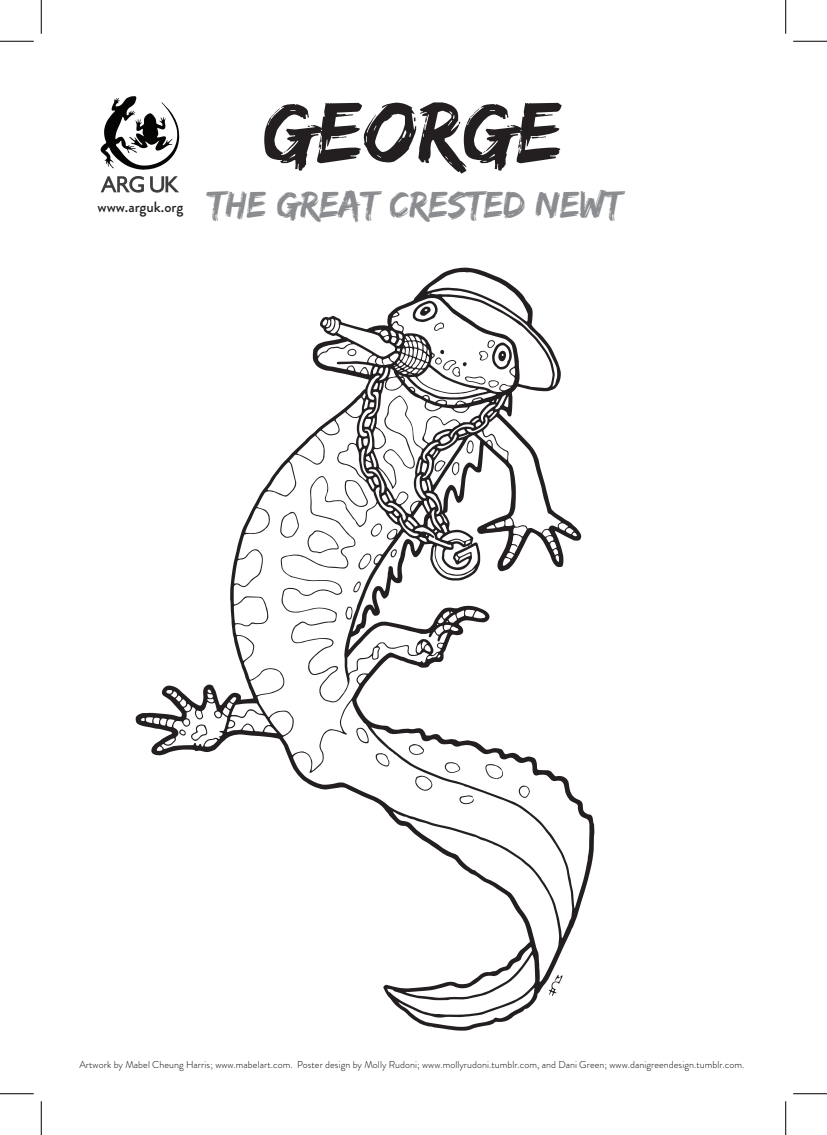
<style>
.page{position:relative;width:827px;height:1135px;background:#fff}
.page>*{position:absolute;margin:0;border:0;box-sizing:border-box;transform-origin:0 0}
.t1{font:90px "Edo";color:#231f20}
.t2{font:38.75px "Edo";color:#8a8c8f}
.t3{font:500 15px "Brandon Grotesque";color:#231f20}
.t4{font:300 10px "Brandon Grotesque";letter-spacing:.005em;color:#040503}
</style>
<div class="page">
<svg style="left:136px;top:268px;width:458px;height:763px"></svg>
<svg style="left:549px;top:975px;width:14px;height:21px"></svg>
<svg style="left:307px;top:530px;width:32px;height:23px"></svg>
<svg style="left:345px;top:480px;width:23px;height:27px"></svg>
<svg style="left:280px;top:511px;width:19px;height:27px"></svg>
<svg style="left:415px;top:776px;width:17px;height:15px"></svg>
<svg style="left:356px;top:727px;width:13px;height:16px"></svg>
<svg style="left:375px;top:753px;width:15px;height:13px"></svg>
<svg style="left:459px;top:795px;width:15px;height:10px"></svg>
<svg style="left:485px;top:764px;width:18px;height:15px"></svg>
<svg style="left:408px;top:744px;width:16px;height:11px"></svg>
<svg style="left:444px;top:762px;width:16px;height:11px"></svg>
<svg style="left:518px;top:786px;width:12px;height:12px"></svg>
<svg style="left:358px;top:553px;width:13px;height:17px"></svg>
<svg style="left:370px;top:522px;width:12px;height:15px"></svg>
<svg style="left:345px;top:606px;width:8px;height:14px"></svg>
<svg style="left:353px;top:581px;width:8px;height:11px"></svg>
<svg style="left:179px;top:724px;width:28px;height:17px"></svg>
<svg style="left:390px;top:549px;width:7px;height:9px"></svg>
<svg style="left:466px;top:440px;width:8px;height:14px"></svg>
<svg style="left:452px;top:462px;width:7px;height:13px"></svg>
<svg style="left:347px;top:349px;width:10px;height:8px"></svg>
<svg style="left:434px;top:460px;width:11px;height:12px"></svg>
<svg style="left:434px;top:339px;width:78px;height:49px"></svg>
<svg style="left:412px;top:300px;width:32px;height:31px"></svg>
<svg style="left:101px;top:96px;width:78px;height:74px"></svg>
<svg style="left:101px;top:176px;width:78px;height:17px"></svg>
<hr style="left:0;top:41px;width:34px;height:1px;background:#000">
<hr style="left:793px;top:41px;width:34px;height:1px;background:#000">
<hr style="left:0;top:1093px;width:34px;height:1px;background:#000">
<hr style="left:793px;top:1093px;width:34px;height:1px;background:#000">
<hr style="left:41px;top:0;width:1px;height:34px;background:#000">
<hr style="left:41px;top:1101px;width:1px;height:34px;background:#000">
<hr style="left:785px;top:0;width:1px;height:34px;background:#000">
<hr style="left:785px;top:1101px;width:1px;height:34px;background:#000">
<h3 class="t3" style="left:97px;top:197px;width:87px">www.arguk.org</h3>
<h1 class="t1" style="left:263px;top:80px;width:300px">GEORGE</h1>
<h2 class="t2" style="left:208px;top:182px;width:416px">THE GREAT CRESTED NEWT</h2>
<p class="t4" style="left:79px;top:1058px;width:666px">Artwork by Mabel Cheung Harris; www.mabelart.com. Poster design by Molly Rudoni; www.mollyrudoni.tumblr.com, and Dani Green; www.danigreendesign.tumblr.com.</p>
</div>
